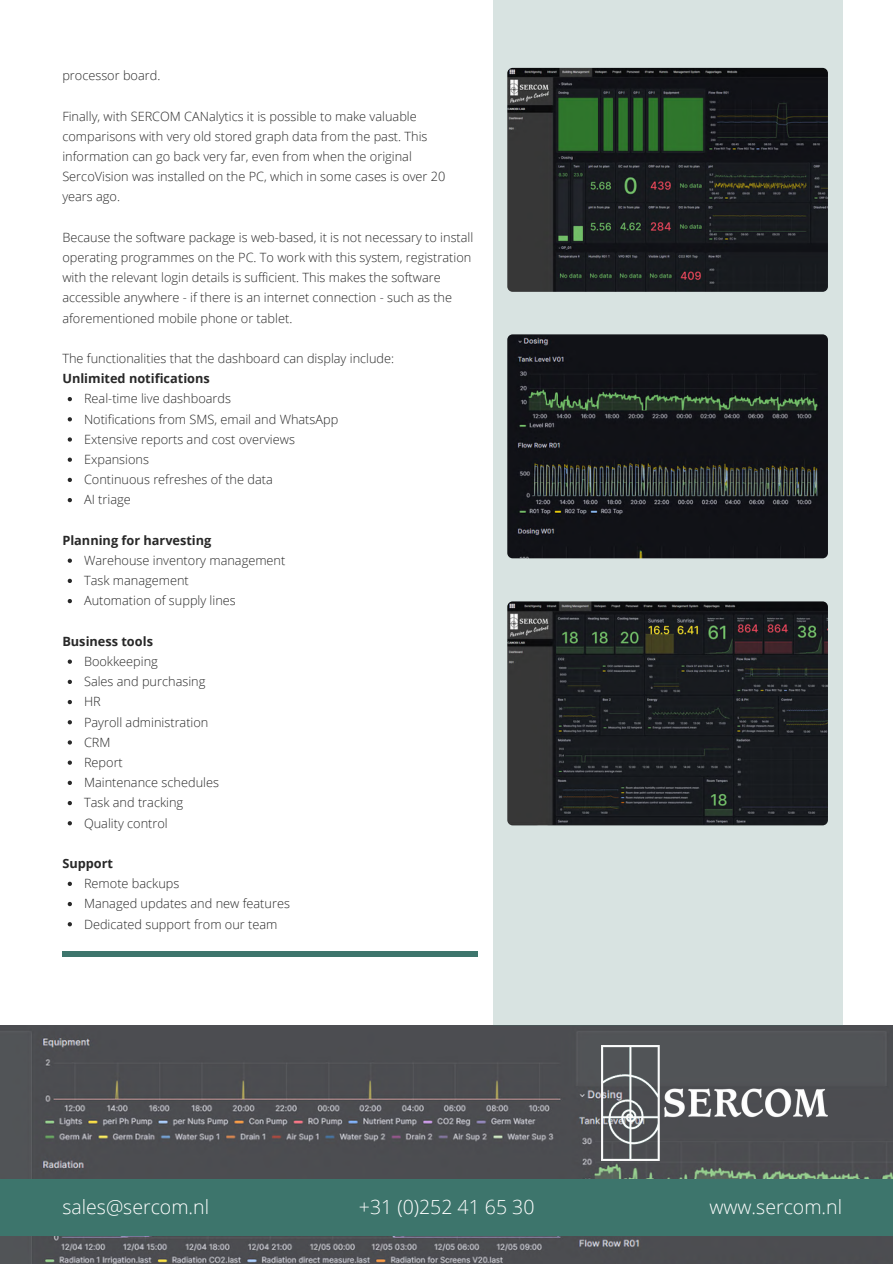
<style>
.page{position:relative;width:893px;height:1264px;background:#fff}
.page>*{position:absolute;margin:0;border:0;box-sizing:border-box;transform-origin:0 0}
.t1{font:300 19.5px "Open Sans";color:#fff}
.t2{font:300 12.75px/20.2px "Open Sans";color:#282828}
.t3{font:700 12.75px "Open Sans";color:#282828}
</style>
<div class="page">
<img style="left:0;top:1024px;width:892px;height:239px">
<img style="left:601px;top:1045px;width:226px;height:114px">
<div style="left:0;top:1178px;width:892px;height:57px;background:#3d756c"></div>
<svg style="left:68px;top:397px;width:4px;height:4px"></svg>
<svg style="left:68px;top:417px;width:4px;height:4px"></svg>
<svg style="left:68px;top:437px;width:4px;height:4px"></svg>
<svg style="left:68px;top:457px;width:4px;height:5px"></svg>
<svg style="left:68px;top:478px;width:4px;height:4px"></svg>
<svg style="left:68px;top:498px;width:4px;height:4px"></svg>
<svg style="left:68px;top:558px;width:4px;height:5px"></svg>
<svg style="left:68px;top:578px;width:4px;height:5px"></svg>
<svg style="left:68px;top:599px;width:4px;height:4px"></svg>
<svg style="left:68px;top:659px;width:4px;height:4px"></svg>
<svg style="left:68px;top:679px;width:4px;height:5px"></svg>
<svg style="left:68px;top:700px;width:4px;height:4px"></svg>
<svg style="left:68px;top:720px;width:4px;height:4px"></svg>
<svg style="left:68px;top:740px;width:4px;height:4px"></svg>
<svg style="left:68px;top:760px;width:4px;height:4px"></svg>
<svg style="left:68px;top:780px;width:4px;height:5px"></svg>
<svg style="left:68px;top:801px;width:4px;height:4px"></svg>
<svg style="left:68px;top:821px;width:4px;height:4px"></svg>
<svg style="left:68px;top:881px;width:4px;height:5px"></svg>
<svg style="left:68px;top:902px;width:4px;height:4px"></svg>
<svg style="left:68px;top:922px;width:4px;height:4px"></svg>
<div style="left:62px;top:951px;width:416px;height:6px;background:#3d756c"></div>
<div style="left:493px;top:0;width:349px;height:1025px;background:#d8e3e1"></div>
<img style="left:507px;top:601px;width:320px;height:224px;border-radius:5px">
<img style="left:507px;top:68px;width:320px;height:224px;border-radius:5px">
<img style="left:507px;top:334px;width:320px;height:224px;border-radius:5px">
<p class="t2" style="left:62px;top:65px;width:99px">processor board.</p>
<p class="t2" style="left:62px;top:105px;width:384px">Finally, with SERCOM CANalytics it is possible to make valuable comparisons with very old stored graph data from the past. This information can go back very far, even from when the original SercoVision was installed on the PC, which in some cases is over 20 years ago.</p>
<p class="t2" style="left:62px;top:227px;width:412px">Because the software package is web-based, it is not necessary to install operating programmes on the PC. To work with this system, registration with the relevant login details is sufficient. This makes the software accessible anywhere - if there is an internet connection - such as the aforementioned mobile phone or tablet.</p>
<p class="t2" style="left:62px;top:348px;width:333px">The functionalities that the dashboard can display include:</p>
<p class="t3" style="left:62px;top:369px;width:149px">Unlimited notifications</p>
<p class="t2" style="left:84px;top:388px;width:148px">Real-time live dashboards</p>
<p class="t2" style="left:84px;top:408px;width:256px">Notifications from SMS, email and WhatsApp</p>
<p class="t2" style="left:84px;top:428px;width:212px">Extensive reports and cost overviews</p>
<p class="t2" style="left:84px;top:449px;width:66px">Expansions</p>
<p class="t2" style="left:84px;top:469px;width:190px">Continuous refreshes of the data</p>
<p class="t2" style="left:84px;top:489px;width:48px">AI triage</p>
<p class="t3" style="left:62px;top:531px;width:150px">Planning for harvesting</p>
<p class="t2" style="left:84px;top:550px;width:203px">Warehouse inventory management</p>
<p class="t2" style="left:84px;top:570px;width:106px">Task management</p>
<p class="t2" style="left:84px;top:590px;width:153px">Automation of supply lines</p>
<p class="t3" style="left:62px;top:632px;width:92px">Business tools</p>
<p class="t2" style="left:84px;top:651px;width:75px">Bookkeeping</p>
<p class="t2" style="left:84px;top:671px;width:123px">Sales and purchasing</p>
<p class="t2" style="left:84px;top:691px;width:18px">HR</p>
<p class="t2" style="left:84px;top:711px;width:126px">Payroll administration</p>
<p class="t2" style="left:84px;top:731px;width:28px">CRM</p>
<p class="t2" style="left:84px;top:751px;width:40px">Report</p>
<p class="t2" style="left:84px;top:772px;width:136px">Maintenance schedules</p>
<p class="t2" style="left:84px;top:792px;width:101px">Task and tracking</p>
<p class="t2" style="left:84px;top:812px;width:85px">Quality control</p>
<p class="t3" style="left:62px;top:854px;width:52px">Support</p>
<p class="t2" style="left:84px;top:873px;width:97px">Remote backups</p>
<p class="t2" style="left:84px;top:893px;width:207px">Managed updates and new features</p>
<p class="t2" style="left:84px;top:913px;width:195px">Dedicated support from our team</p>
<p class="t1" style="left:62px;top:1193px;width:148px">sales@sercom.nl</p>
<p class="t1" style="left:359px;top:1193px;width:177px">+31 (0)252 41 65 30</p>
<p class="t1" style="left:709px;top:1193px;width:134px">www.sercom.nl</p>
</div>
